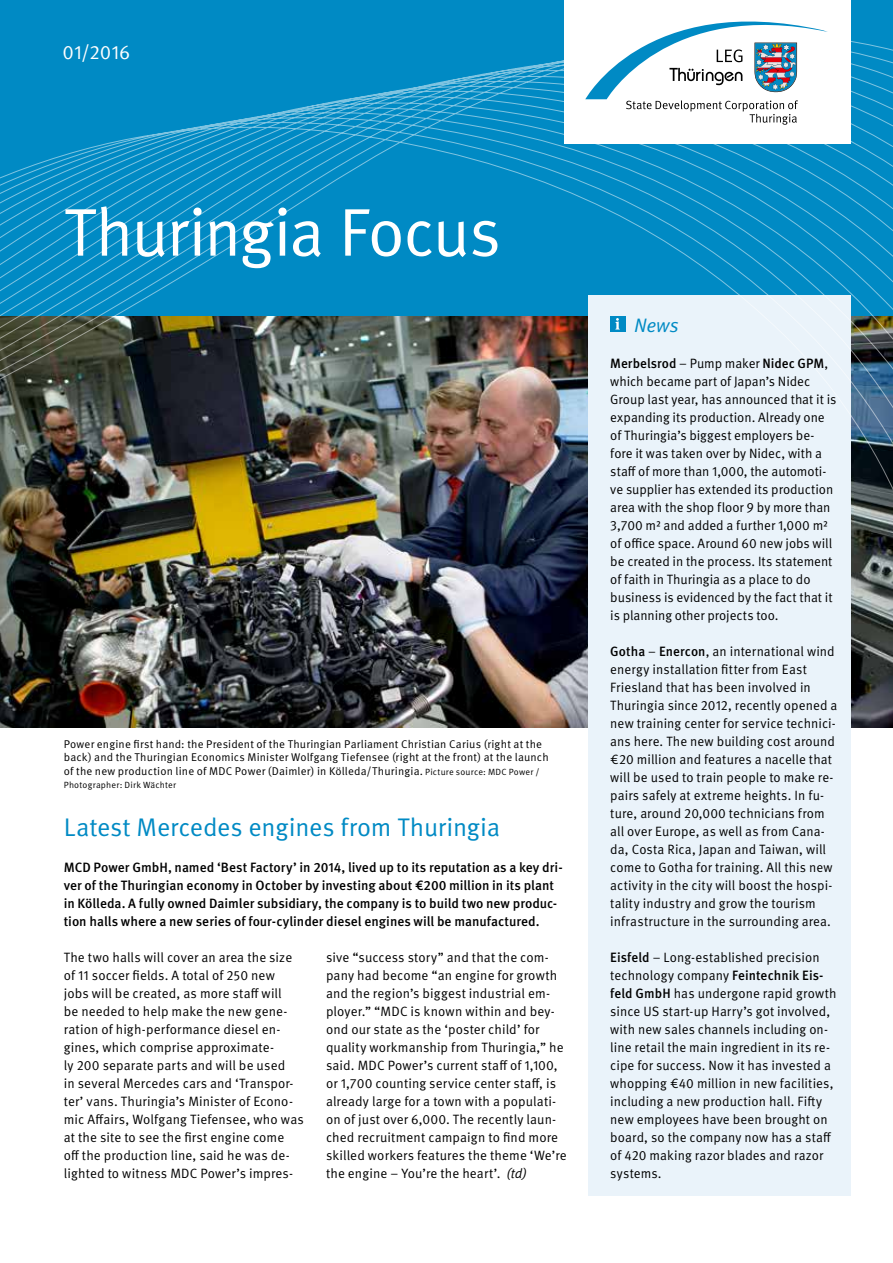
<style>
.page{position:relative;width:893px;height:1263px;background:#fff}
.page>*{position:absolute;margin:0;border:0;box-sizing:border-box;transform-origin:0 0}
.t1{font:67.5px "Meta OT Norm";letter-spacing:-.03em;color:#fff}
.t2{font:25.5px "Meta OT Norm";letter-spacing:-.01em;color:#008ac4}
.t3{font:19.5px "Meta OT Norm";letter-spacing:.005em;color:#fff}
.t4{font:19.5px "Meta OT Norm Ita";color:#008ac4}
.t5{font:13.5px/18px "Meta OT Norm";letter-spacing:.005em;color:#000}
.t6{font:500 13.5px/18px "Meta OT";color:#000}
.t7{font:11.25px/13.5px "Meta OT Norm";letter-spacing:.015em;color:#000}
.t8{font:9px "Meta OT Norm";letter-spacing:.025em;color:#000}
.s1{font-size:9px}
.s2{font-family:"Meta OT Norm Ita"}
.s3{font-family:"Meta OT Norm";font-weight:400}
.s4{font-family:"Meta OT";font-weight:500}
</style>
<div class="page">
<img style="left:850px;top:530px;width:43px;height:198px">
<img style="left:0;top:530px;width:588px;height:198px">
<div style="left:0;top:0;width:893px;height:316px;background:#008ac4"></div>
<div style="left:588px;top:296px;width:262px;height:900px;background:#eaf3fa"></div>
<img style="left:0;top:41px;width:893px;height:489px">
<div style="left:564px;top:0;width:286px;height:144px;background:#fff"></div>
<svg style="left:585px;top:21px;width:243px;height:104px"></svg>
<div style="left:610px;top:316px;width:15px;height:16px;background:#008ac4"></div>
<svg style="left:615px;top:318px;width:5px;height:11px"></svg>
<h3 class="t3" style="left:63px;top:40px;width:69px">01/2016</h3>
<h1 class="t1" style="left:64px;top:192px;width:439px">Thuringia Focus</h1>
<p class="t7" style="left:64px;top:737px;width:486px">Power engine first hand: the President of the Thuringian Parliament Christian Carius (right at the back) and the Thuringian Economics Minister Wolfgang Tiefensee (right at the front) at the launch of the new production line of MDC Power (Daimler) in Kölleda/Thuringia. <span class="s1">Picture source: MDC Power /</span></p>
<p class="t8" style="left:64px;top:780px;width:114px">Photographer: Dirk Wächter</p>
<h2 class="t2" style="left:64px;top:812px;width:438px">Latest Mercedes engines from Thuringia</h2>
<p class="t6" style="left:64px;top:858px;width:501px">MCD Power GmbH, named ‘Best Factory’ in 2014, lived up to its reputation as a key dri&shy;ver of the Thuringian economy in October by investing about €200 million in its plant in Kölleda. A fully owned Daimler subsidiary, the company is to build two new produc&shy;tion halls where a new series of four-cylinder diesel engines will be manufactured.</p>
<p class="t5" style="left:64px;top:948px;width:242px">The two halls will cover an area the size of 11 soccer fields. A total of 250 new<br>jobs will be created, as more staff will<br>be needed to help make the new gene&shy;ration of high-performance diesel en&shy;gines, which comprise approximate-<br>ly 200 separate parts and will be used<br>in several Mercedes cars and ‘Transpor&shy;ter’ vans. Thuringia’s Minister of Econo&shy;mic Affairs, Wolfgang Tiefensee, who was at the site to see the first engine come<br>off the production line, said he was de&shy;lighted to witness MDC Power’s impres-</p>
<p class="t5" style="left:326px;top:948px;width:242px">sive “success story” and that the com&shy;pany had become “an engine for growth and the region’s biggest industrial em&shy;ployer.” “MDC is known within and bey&shy;ond our state as the ‘poster child’ for quality workmanship from Thuringia,” he said. MDC Power’s current staff of 1,100, or 1,700 counting service center staff, is already large for a town with a populati&shy;on of just over 6,000. The recently laun&shy;ched recruitment campaign to find more skilled workers features the theme ‘We’re the engine – You’re the heart’. <span class="s2">(td)</span></p>
<h3 class="t4" style="left:634px;top:313px;width:46px">News</h3>
<p class="t6" style="left:610px;top:354px;width:220px">Merbelsrod <span class="s3">– Pump maker</span> Nidec GPM<span class="s3">,</span></p>
<p class="t5" style="left:610px;top:372px;width:228px">which became part of Japan’s Nidec Group last year, has announced that it is expanding its production. Already one of Thuringia’s biggest employers be&shy;fore it was taken over by Nidec, with a staff of more than 1,000, the automoti&shy;ve supplier has extended its production area with the shop floor 9 by more than 3,700 m² and added a further 1,000 m² of office space. Around 60 new jobs will be created in the process. Its statement of faith in Thuringia as a place to do business is evidenced by the fact that it is planning other projects too.</p>
<p class="t5" style="left:610px;top:642px;width:229px"><span class="s4">Gotha</span> – <span class="s4">Enercon</span>, an international wind energy installation fitter from East Friesland that has been involved in Thuringia since 2012, recently opened a new training center for service technici&shy;ans here. The new building cost around €20 million and features a nacelle that will be used to train people to make re&shy;pairs safely at extreme heights. In fu&shy;ture, around 20,000 technicians from all over Europe, as well as from Cana&shy;da, Costa Rica, Japan and Taiwan, will come to Gotha for training. All this new activity in the city will boost the hospi&shy;tality industry and grow the tourism infrastructure in the surrounding area.</p>
<p class="t5" style="left:610px;top:948px;width:228px"><span class="s4">Eisfeld</span> – Long-established precision technology company <span class="s4">Feintechnik Eis&shy;feld GmbH</span> has undergone rapid growth since US start-up Harry’s got involved, with new sales channels including on&shy;line retail the main ingredient in its re&shy;cipe for success. Now it has invested a whopping €40 million in new facilities, including a new production hall. Fifty new employees have been brought on board, so the company now has a staff of 420 making razor blades and razor systems.</p>
</div>
